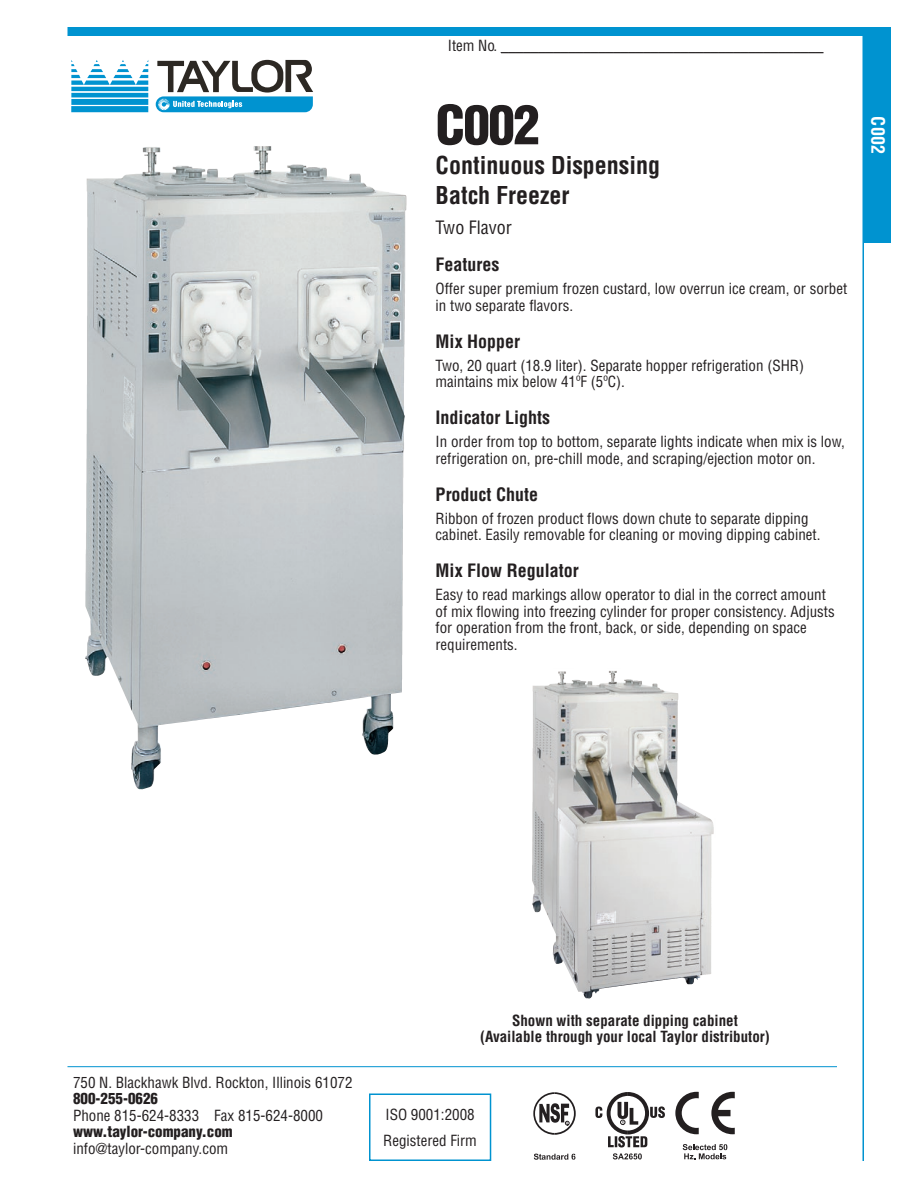
<style>
.page{position:relative;width:918px;height:1188px;background:#fff}
.page>*{position:absolute;margin:0;border:0;box-sizing:border-box;transform-origin:0 0}
.t1{font:900 condensed 52.5px "Helvetica";color:#231f20}
.t2{font:700 condensed 24px/30px "Helvetica";color:#231f20}
.t3{font:700 condensed 18px "Helvetica";color:#231f20}
.t4{font:condensed 18px "Helvetica";color:#231f20}
.t5{font:700 condensed 18px "Helvetica";color:#fff}
.t6{font:condensed 15px/16.5px "Helvetica";color:#231f20}
.t7{font:condensed 15px "Helvetica LT Std";color:#231f20}
.t8{font:700 condensed 15px/16.5px "Helvetica";color:#231f20;text-align:center}
.t9{font:900 condensed 15px "Helvetica LT Std";color:#231f20}
</style>
<div class="page">
<div style="left:68px;top:27px;width:823px;height:9px;background:#0093d0"></div>
<hr style="left:68px;top:1066px;width:769px;height:1px;background:#0093d0">
<hr style="left:862px;top:27px;width:2px;height:1134px;background:#0093d0">
<div style="left:864px;top:27px;width:27px;height:216px;background:#0093d0"></div>
<hr style="left:501px;top:52px;width:322px;height:1px;background:#231f20">
<img style="left:85px;top:146px;width:321px;height:643px">
<img style="left:532px;top:670px;width:182px;height:329px">
<div style="left:369px;top:1094px;width:122px;height:67px;border:2px solid #0093d0"></div>
<svg style="left:71px;top:60px;width:77px;height:52px"></svg>
<svg style="left:156px;top:60px;width:157px;height:52px"></svg>
<svg style="left:534px;top:1154px;width:41px;height:6px"></svg>
<svg style="left:533px;top:1092px;width:43px;height:43px"></svg>
<svg style="left:595px;top:1092px;width:70px;height:67px"></svg>
<svg style="left:675px;top:1092px;width:24px;height:42px"></svg>
<svg style="left:711px;top:1092px;width:24px;height:42px"></svg>
<svg style="left:683px;top:1144px;width:44px;height:15px"></svg>
<p class="t7" style="left:448px;top:36px;width:377px">Item No. ___________________________________________</p>
<h1 class="t1" style="left:436px;top:92px;width:106px">C002</h1>
<h2 class="t2" style="left:436px;top:150px;width:226px">Continuous Dispensing<br>Batch Freezer</h2>
<p class="t4" style="left:436px;top:216px;width:78px">Two Flavor</p>
<p class="t3" style="left:436px;top:253px;width:65px">Features</p>
<p class="t6" style="left:436px;top:280px;width:413px">Offer super premium frozen custard, low overrun ice cream, or sorbet in two separate flavors.</p>
<p class="t3" style="left:436px;top:330px;width:86px">Mix Hopper</p>
<p class="t6" style="left:436px;top:357px;width:370px">Two, 20 quart (18.9 liter). Separate hopper refrigeration (SHR) maintains mix below 41ºF (5ºC).</p>
<p class="t3" style="left:436px;top:406px;width:116px">Indicator Lights</p>
<p class="t6" style="left:436px;top:433px;width:411px">In order from top to bottom, separate lights indicate when mix is low, refrigeration on, pre-chill mode, and scraping/ejection motor on.</p>
<p class="t3" style="left:436px;top:483px;width:104px">Product Chute</p>
<p class="t6" style="left:436px;top:510px;width:386px">Ribbon of frozen product flows down chute to separate dipping cabinet. Easily removable for cleaning or moving dipping cabinet.</p>
<p class="t3" style="left:436px;top:559px;width:145px">Mix Flow Regulator</p>
<p class="t6" style="left:436px;top:586px;width:401px">Easy to read markings allow operator to dial in the correct amount of mix flowing into freezing cylinder for proper consistency. Adjusts for operation from the front, back, or side, depending on space requirements.</p>
<p class="t5" style="left:889px;top:116px;width:39px;rotate:90deg">C002</p>
<p class="t7" style="left:73px;top:1073px;width:281px">750 N. Blackhawk Blvd. Rockton, Illinois 61072</p>
<p class="t9" style="left:73px;top:1089px;width:86px">800-255-0626</p>
<p class="t7" style="left:73px;top:1106px;width:251px">Phone 815-624-8333 Fax 815-624-8000</p>
<p class="t9" style="left:73px;top:1122px;width:161px">www.taylor-company.com</p>
<p class="t7" style="left:73px;top:1139px;width:157px">info@taylor-company.com</p>
<p class="t8" style="left:480px;top:1012px;width:291px">Shown with separate dipping cabinet (Available through your local Taylor distributor)</p>
<p class="t6" style="left:383px;top:1102px;width:95px;line-height:25.5px">ISO 9001:2008<br>Registered Firm</p>
</div>
